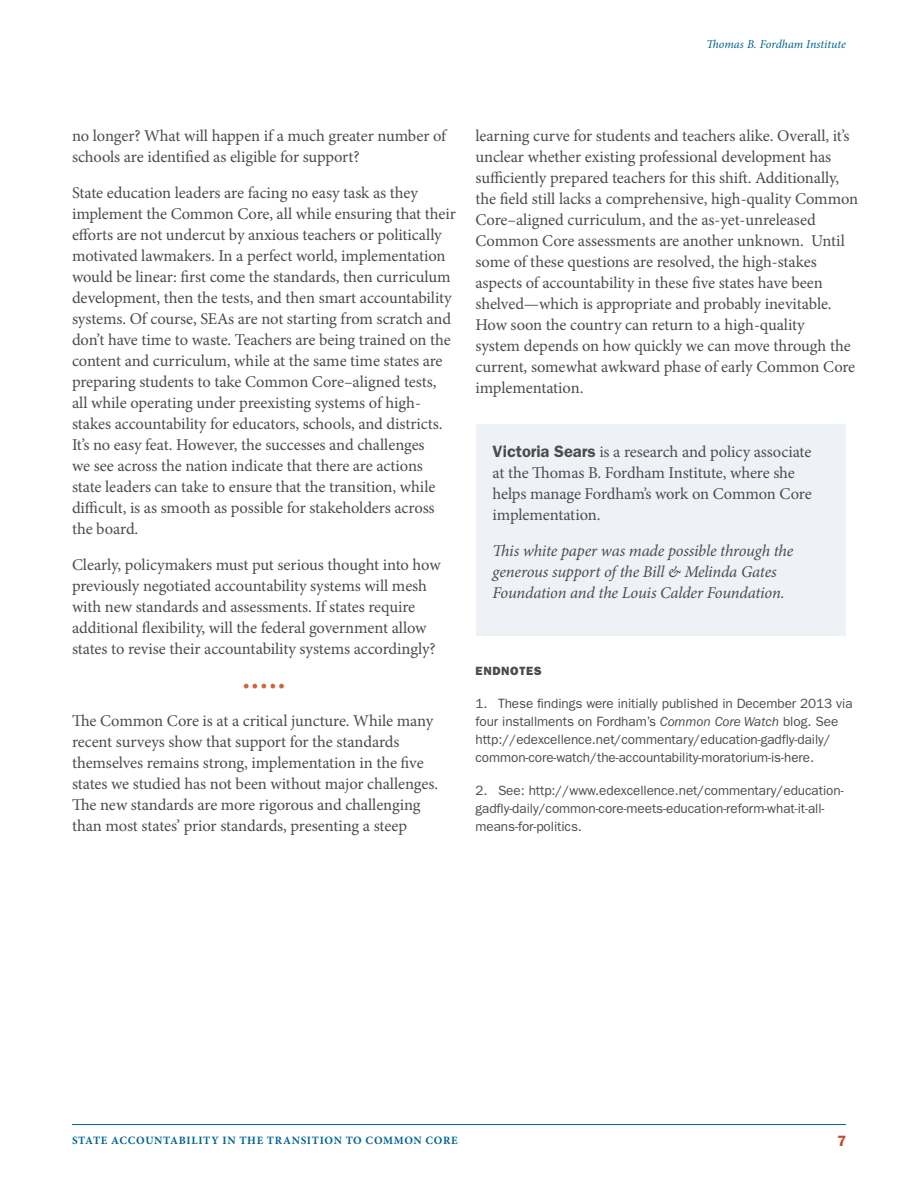
<style>
.page{position:relative;width:918px;height:1188px;background:#fff}
.page>*{position:absolute;margin:0;border:0;box-sizing:border-box;transform-origin:0 0}
.p{font:18px "Minion Pro";color:#ce643a}
.p-2{font:16.5px/21px "Minion Pro";letter-spacing:-.01em;color:#4b4c4d}
.p-3{font:italic 16.5px/21px "Minion Pro";letter-spacing:-.015em;color:#4b4c4d}
.t1{font:600 15px "ITC Franklin Gothic Std";color:#c74927}
.footnotes{font:13.5px/18px "ITC Franklin Gothic Std";letter-spacing:-.005em;color:#4b4c4d}
.t2{font:italic 12px "Minion Pro";color:#006490}
.footnotes-2{font:12px "ITC Franklin Gothic Std Hvy";letter-spacing:.055em;color:#4b4c4d}
.t3{font:700 11.25px "Minion Pro";letter-spacing:.06em;color:#006490}
.s1{font-family:"ITC Franklin Gothic Std";font-weight:600}
.s2{font-style:italic}
</style>
<div class="page">
<hr style="left:72px;top:1124px;width:774px;height:1px;background:#006490">
<div style="left:476px;top:424px;width:370px;height:212px;background:#eef2f7"></div>
<p class="t2" style="left:706px;top:36px;width:141px">Thomas B. Fordham Institute</p>
<p class="p-2" style="left:72px;top:125px;width:376px">no longer? What will happen if a much greater number of schools are identified as eligible for support?</p>
<p class="p-2" style="left:72px;top:182px;width:385px">State education leaders are facing no easy task as they implement the Common Core, all while ensuring that their efforts are not undercut by anxious teachers or politically motivated lawmakers. In a perfect world, implementation would be linear: first come the standards, then curriculum development, then the tests, and then smart accountability systems. Of course, SEAs are not starting from scratch and don’t have time to waste. Teachers are being trained on the content and curriculum, while at the same time states are preparing students to take Common Core–aligned tests, all while operating under preexisting systems of high&shy;stakes accountability for educators, schools, and districts.<br>It’s no easy feat. However, the successes and challenges<br>we see across the nation indicate that there are actions state leaders can take to ensure that the transition, while difficult, is as smooth as possible for stakeholders across the board.</p>
<p class="p-2" style="left:72px;top:554px;width:370px">Clearly, policymakers must put serious thought into how previously negotiated accountability systems will mesh with new standards and assessments. If states require additional flexibility, will the federal government allow states to revise their accountability systems accordingly?</p>
<p class="p" style="left:243px;top:672px;width:44px">•••••</p>
<p class="p-2" style="left:72px;top:710px;width:368px">The Common Core is at a critical juncture. While many recent surveys show that support for the standards themselves remains strong, implementation in the five states we studied has not been without major challenges.<br>The new standards are more rigorous and challenging than most states’ prior standards, presenting a steep</p>
<p class="p-2" style="left:476px;top:125px;width:384px">learning curve for students and teachers alike. Overall, it’s unclear whether existing professional development has sufficiently prepared teachers for this shift. Additionally, the field still lacks a comprehensive, high-quality Common Core–aligned curriculum, and the as-yet-unreleased Common Core assessments are another unknown. Until some of these questions are resolved, the high-stakes aspects of accountability in these five states have been shelved—which is appropriate and probably inevitable.<br>How soon the country can return to a high-quality<br>system depends on how quickly we can move through the current, somewhat awkward phase of early Common Core implementation.</p>
<p class="p-2" style="left:493px;top:441px;width:321px"><span class="s1">Victoria Sears</span> is a research and policy associate at the Thomas B. Fordham Institute, where she helps manage Fordham’s work on Common Core implementation.</p>
<p class="p-3" style="left:493px;top:540px;width:302px">This white paper was made possible through the generous support of the Bill &amp; Melinda Gates<br>Foundation and the Louis Calder Foundation.</p>
<p class="footnotes-2" style="left:476px;top:664px;width:68px">ENDNOTES</p>
<p class="footnotes" style="left:476px;top:694px;width:379px">1. These findings were initially published in December 2013 via four installments on Fordham’s <span class="s2">Common Core Watch</span> blog. See http://edexcellence.net/commentary/education-gadfly-daily/ common-core-watch/the-accountability-moratorium-is-here.</p>
<p class="footnotes" style="left:475px;top:781px;width:370px">2. See: http://www.edexcellence.net/commentary/education&shy;gadfly-daily/common-core-meets-education-reform-what-it-all&shy;means-for-politics.</p>
<p class="t3" style="left:72px;top:1133px;width:387px">STATE ACCOUNTABILITY IN THE TRANSITION TO COMMON CORE</p>
<p class="t1" style="left:837px;top:1132px;width:10px">7</p>
</div>
